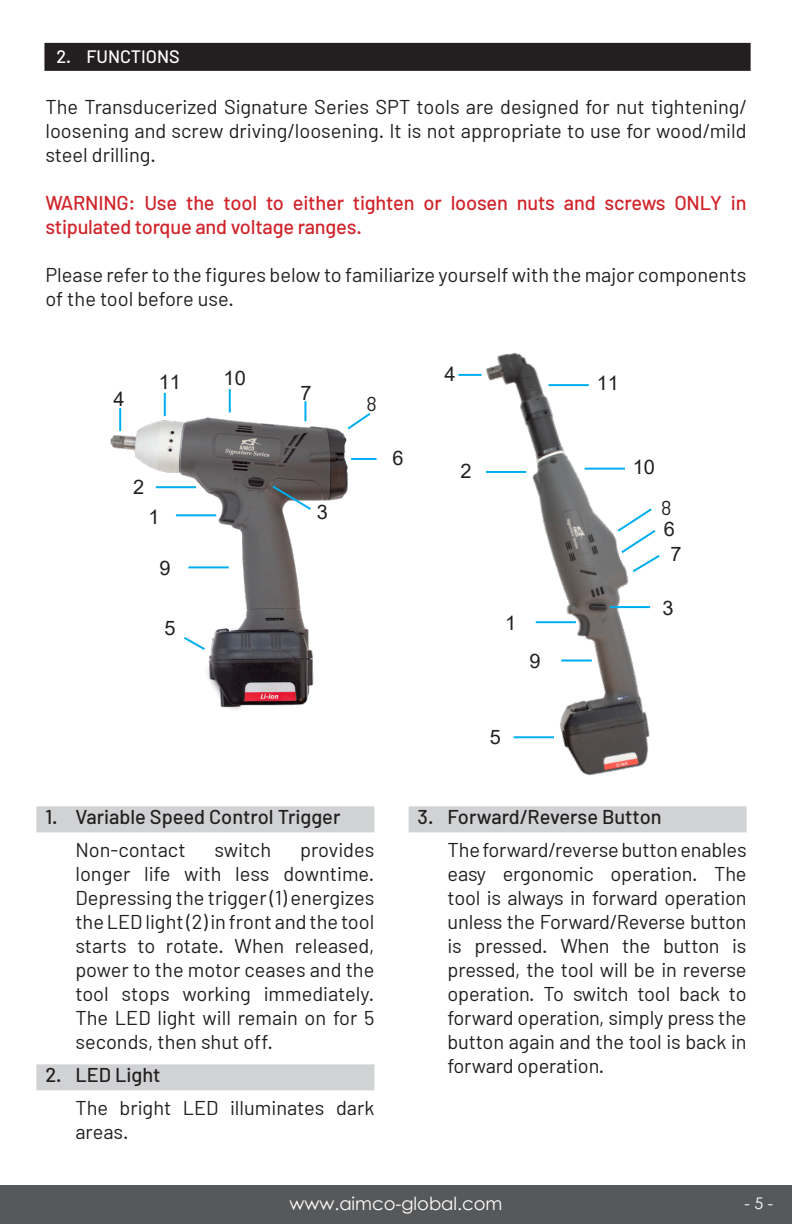
<style>
.page{position:relative;width:792px;height:1224px;background:#fff}
.page>*{position:absolute;margin:0;border:0;box-sizing:border-box;transform-origin:0 0}
.Number_List_Body{font:20px/24px "Barlow";color:#231f20;text-align:justify}
.Normal_Text_Justified{font:20px/24px "Barlow";color:#231f20;text-align:justify}
.Normal_Text_Justified-2{font:500 20px/24px "Barlow";letter-spacing:-.01em;color:#d1232a}
.t1{font:500 20px "Barlow";color:#231f20}
.t2{font:20px "Arial";color:#231f20}
.t3{font:18px "Century Gothic";color:#fff}
.Header_1_-_Black{font:500 18px "Barlow";color:#fff}
.t4{font:16px "Century Gothic";color:#fff}
</style>
<div class="page">
<div style="left:0;top:1185px;width:792px;height:39px;background:#57585a"></div>
<div style="left:44px;top:43px;width:707px;height:28px;background:#231f20"></div>
<img style="left:110px;top:393px;width:238px;height:317px">
<svg style="left:345px;top:411px;width:26px;height:20px"></svg>
<hr style="left:164px;top:393px;width:2px;height:23px;background:#00aeef">
<hr style="left:156px;top:486px;width:40px;height:2px;background:#00aeef">
<svg style="left:270px;top:484px;width:43px;height:28px"></svg>
<hr style="left:176px;top:514px;width:40px;height:2px;background:#00aeef">
<hr style="left:188px;top:566px;width:41px;height:2px;background:#00aeef">
<svg style="left:182px;top:635px;width:25px;height:17px"></svg>
<hr style="left:304px;top:401px;width:2px;height:20px;background:#00aeef">
<hr style="left:229px;top:389px;width:2px;height:23px;background:#00aeef">
<hr style="left:119px;top:408px;width:2px;height:23px;background:#00aeef">
<hr style="left:351px;top:458px;width:26px;height:2px;background:#00aeef">
<img style="left:458px;top:352px;width:193px;height:424px">
<hr style="left:549px;top:384px;width:40px;height:2px;background:#00aeef">
<hr style="left:486px;top:471px;width:40px;height:2px;background:#00aeef">
<hr style="left:610px;top:606px;width:40px;height:2px;background:#00aeef">
<hr style="left:536px;top:621px;width:40px;height:2px;background:#00aeef">
<hr style="left:561px;top:660px;width:31px;height:2px;background:#00aeef">
<hr style="left:514px;top:736px;width:40px;height:2px;background:#00aeef">
<hr style="left:585px;top:468px;width:40px;height:2px;background:#00aeef">
<hr style="left:458px;top:374px;width:24px;height:2px;background:#00aeef">
<svg style="left:615px;top:507px;width:45px;height:67px"></svg>
<div style="left:36px;top:806px;width:338px;height:26px;background:#d1d2d4"></div>
<div style="left:36px;top:1064px;width:338px;height:26px;background:#d1d2d4"></div>
<div style="left:409px;top:806px;width:338px;height:26px;background:#d1d2d4"></div>
<p class="Header_1_-_Black" style="left:56px;top:45px;width:125px">2. FUNCTIONS</p>
<p class="Normal_Text_Justified" style="left:45px;top:94px;width:703px">The Transducerized Signature Series SPT tools are designed for nut tightening/ loosening and screw driving/loosening. It is not appropriate to use for wood/mild steel drilling.</p>
<p class="Normal_Text_Justified-2" style="left:45px;top:190px;width:703px">WARNING: Use the tool to either tighten or loosen nuts and screws ONLY in stipulated torque and voltage ranges.</p>
<p class="Normal_Text_Justified" style="left:45px;top:262px;width:703px">Please refer to the figures below to familiarize yourself with the major components of the tool before use.</p>
<p class="t2" style="left:114px;top:385px;width:13px">4</p>
<p class="t2" style="left:159px;top:368px;width:24px">11</p>
<p class="t2" style="left:224px;top:365px;width:24px">10</p>
<p class="t2" style="left:301px;top:379px;width:13px">7</p>
<p class="t2" style="left:133px;top:474px;width:13px">2</p>
<p class="t2" style="left:149px;top:503px;width:13px">1</p>
<p class="t2" style="left:317px;top:498px;width:13px">3</p>
<p class="t2" style="left:159px;top:554px;width:13px">9</p>
<p class="t2" style="left:164px;top:614px;width:13px">5</p>
<p class="Number_List_Body" style="left:367px;top:391px;width:12px">8</p>
<p class="t2" style="left:392px;top:444px;width:13px">6</p>
<p class="t2" style="left:444px;top:361px;width:13px">4</p>
<p class="t2" style="left:460px;top:457px;width:13px">2</p>
<p class="t2" style="left:505px;top:610px;width:13px">1</p>
<p class="t2" style="left:529px;top:647px;width:13px">9</p>
<p class="t2" style="left:490px;top:723px;width:13px">5</p>
<p class="t2" style="left:597px;top:370px;width:24px">11</p>
<p class="t2" style="left:633px;top:453px;width:24px">10</p>
<p class="Number_List_Body" style="left:661px;top:496px;width:12px">8</p>
<p class="t2" style="left:664px;top:515px;width:13px">6</p>
<p class="t2" style="left:670px;top:540px;width:13px">7</p>
<p class="t2" style="left:662px;top:595px;width:13px">3</p>
<p class="t1" style="left:45px;top:805px;width:297px">1. Variable Speed Control Trigger</p>
<p class="Number_List_Body" style="left:75px;top:838px;width:112px">Non-contact</p>
<p class="Number_List_Body" style="left:215px;top:838px;width:58px">switch</p>
<p class="Number_List_Body" style="left:75px;top:838px;width:301px;text-indent:225px">provides longer life with less downtime.<br>Depressing the trigger (1) energizes the LED light (2) in front and the tool starts to rotate. When released, power to the motor ceases and the tool stops working immediately.<br>The LED light will remain on for 5 seconds, then shut off.</p>
<p class="t1" style="left:45px;top:1063px;width:117px">2. LED Light</p>
<p class="Number_List_Body" style="left:75px;top:1096px;width:301px">The bright LED illuminates dark areas.</p>
<p class="t1" style="left:418px;top:805px;width:246px">3. Forward/Reverse Button</p>
<p class="Number_List_Body" style="left:448px;top:838px;width:301px">The forward/reverse button enables easy ergonomic operation. The tool is always in forward operation unless the Forward/Reverse button is pressed. When the button is pressed, the tool will be in reverse operation. To switch tool back to forward operation, simply press the button again and the tool is back in forward operation.</p>
<p class="t3" style="left:289px;top:1191px;width:215px">www.aimco-global.com</p>
<p class="t4" style="left:745px;top:1192px;width:30px">- 5 -<sup>5</sup></p>
</div>
